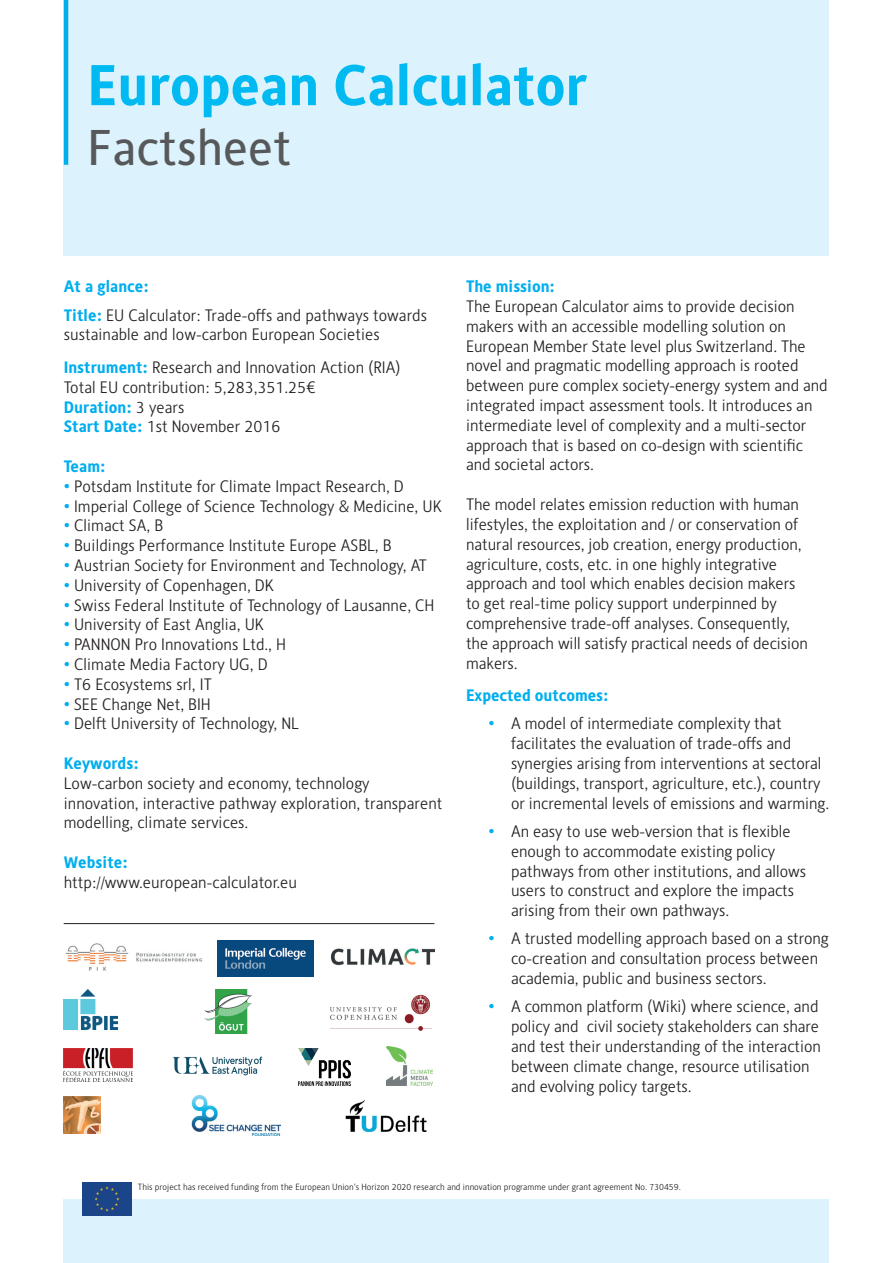
<style>
.page{position:relative;width:893px;height:1263px;background:#fff}
.page>*{position:absolute;margin:0;border:0;box-sizing:border-box;transform-origin:0 0}
.t1{font:700 57px "Alber";color:#00baf1}
.t2{font:49.95px "Alber";color:#57585a}
.t3{font:300 16.5px/19.8px "Alber";letter-spacing:-.005em;color:#231f20}
.t4{font:700 16.5px "Alber";letter-spacing:-.005em;color:#00aeef}
.t5{font:300 9px "Alber";color:#231f20}
.s1{font-weight:700;color:#00aeef}
.s2{color:#00aeef}
</style>
<div class="page">
<div style="left:64px;top:1199px;width:765px;height:64px;background:#dcf2fc"></div>
<div style="left:64px;top:0;width:765px;height:255px;background:#dcf2fc"></div>
<hr style="left:64px;top:0;width:4px;height:165px;background:#00aeef">
<img style="left:329px;top:994px;width:103px;height:37px">
<img style="left:172px;top:1056px;width:91px;height:20px">
<img style="left:386px;top:1047px;width:47px;height:38px">
<img style="left:63px;top:1048px;width:70px;height:34px">
<img style="left:204px;top:989px;width:47px;height:44px">
<img style="left:299px;top:1049px;width:51px;height:36px">
<img style="left:332px;top:948px;width:102px;height:18px">
<img style="left:218px;top:940px;width:96px;height:37px">
<img style="left:65px;top:943px;width:137px;height:28px">
<img style="left:64px;top:1097px;width:37px;height:37px">
<img style="left:345px;top:1100px;width:82px;height:32px">
<img style="left:191px;top:1095px;width:90px;height:40px">
<img style="left:64px;top:989px;width:54px;height:40px">
<hr style="left:64px;top:923px;width:370px;height:1px;background:#231f20">
<img style="left:83px;top:1183px;width:49px;height:32px">
<h1 class="t1" style="left:87px;top:48px;width:501px">European Calculator</h1>
<h2 class="t2" style="left:87px;top:117px;width:205px">Factsheet</h2>
<p class="t3" style="left:64px;top:272px;width:365px;line-height:28.3px"><span class="s1">At a glance:<br>Title:</span> EU Calculator: Trade-offs and pathways towards</p>
<p class="t3" style="left:64px;top:318px;width:338px;line-height:32.5px">sustainable and low-carbon European Societies<br><span class="s1">Instrument:</span> Research and Innovation Action (RIA)</p>
<p class="t3" style="left:64px;top:377px;width:254px">Total EU contribution: 5,283,351.25€<br><span class="s1">Duration:</span> 3 years<br><span class="s1">Start Date:</span> 1st November 2016</p>
<p class="t4" style="left:64px;top:455px;width:43px">Team:</p>
<p class="t3" style="left:64px;top:476px;width:342px"><span class="s2">•</span> Potsdam Institute for Climate Impact Research, D</p>
<p class="t3" style="left:64px;top:496px;width:380px"><span class="s2">•</span> Imperial College of Science Technology &amp; Medicine, UK</p>
<p class="t3" style="left:64px;top:515px;width:101px"><span class="s2">•</span> Climact SA, B</p>
<p class="t3" style="left:64px;top:535px;width:329px"><span class="s2">•</span> Buildings Performance Institute Europe ASBL, B</p>
<p class="t3" style="left:64px;top:555px;width:365px"><span class="s2">•</span> Austrian Society for Environment and Technology, AT</p>
<p class="t3" style="left:64px;top:575px;width:212px"><span class="s2">•</span> University of Copenhagen, DK</p>
<p class="t3" style="left:64px;top:595px;width:372px"><span class="s2">•</span> Swiss Federal Institute of Technology of Lausanne, CH</p>
<p class="t3" style="left:64px;top:614px;width:202px"><span class="s2">•</span> University of East Anglia, UK</p>
<p class="t3" style="left:64px;top:634px;width:224px"><span class="s2">•</span> PANNON Pro Innovations Ltd., H</p>
<p class="t3" style="left:64px;top:654px;width:205px"><span class="s2">•</span> Climate Media Factory UG, D</p>
<p class="t3" style="left:64px;top:674px;width:150px"><span class="s2">•</span> T6 Ecosystems srl, IT</p>
<p class="t3" style="left:64px;top:694px;width:149px"><span class="s2">•</span> SEE Change Net, BIH</p>
<p class="t3" style="left:64px;top:713px;width:237px"><span class="s2">•</span> Delft University of Technology, NL</p>
<p class="t4" style="left:64px;top:752px;width:77px">Keywords:</p>
<p class="t3" style="left:64px;top:773px;width:380px">Low-carbon society and economy, technology innovation, interactive pathway exploration, transparent modelling, climate services.</p>
<p class="t4" style="left:64px;top:851px;width:66px">Website:</p>
<p class="t3" style="left:64px;top:872px;width:235px">http://www.european-calculator.eu</p>
<p class="t4" style="left:466px;top:276px;width:90px">The mission:</p>
<p class="t3" style="left:466px;top:296px;width:363px">The European Calculator aims to provide decision makers with an accessible modelling solution on European Member State level plus Switzerland. The novel and pragmatic modelling approach is rooted between pure complex society-energy system and and integrated impact assessment tools. It introduces an intermediate level of complexity and a multi-sector approach that is based on co-design with scientific and societal actors.</p>
<p class="t3" style="left:466px;top:494px;width:343px">The model relates emission reduction with human lifestyles, the exploitation and / or conservation of natural resources, job creation, energy production, agriculture, costs, etc. in one highly integrative approach and tool which enables decision makers to get real-time policy support underpinned by comprehensive trade-off analyses. Consequently, the approach will satisfy practical needs of decision makers.</p>
<p class="t4" style="left:466px;top:685px;width:144px">Expected outcomes:</p>
<p class="t3" style="left:511px;top:713px;width:320px;text-indent:-23px"><span class="s2">•</span> A model of intermediate complexity that facilitates the evaluation of trade-offs and synergies arising from interventions at sectoral (buildings, transport, agriculture, etc.), country or incremental levels of emissions and warming.</p>
<p class="t3" style="left:511px;top:821px;width:297px;text-indent:-23px"><span class="s2">•</span> An easy to use web-version that is flexible enough to accommodate existing policy pathways from other institutions, and allows users to construct and explore the impacts arising from their own pathways.</p>
<p class="t3" style="left:511px;top:928px;width:319px;text-indent:-23px"><span class="s2">•</span> A trusted modelling approach based on a strong co-creation and consultation process between academia, public and business sectors.</p>
<p class="t3" style="left:511px;top:996px;width:311px;text-indent:-23px"><span class="s2">•</span> A common platform (Wiki) where science, and policy and civil society stakeholders can share and test their understanding of the interaction between climate change, resource utilisation and evolving policy targets.</p>
<p class="t5" style="left:138px;top:1181px;width:544px">This project has received funding from the European Union’s Horizon 2020 research and innovation programme under grant agreement No. 730459.</p>
</div>
